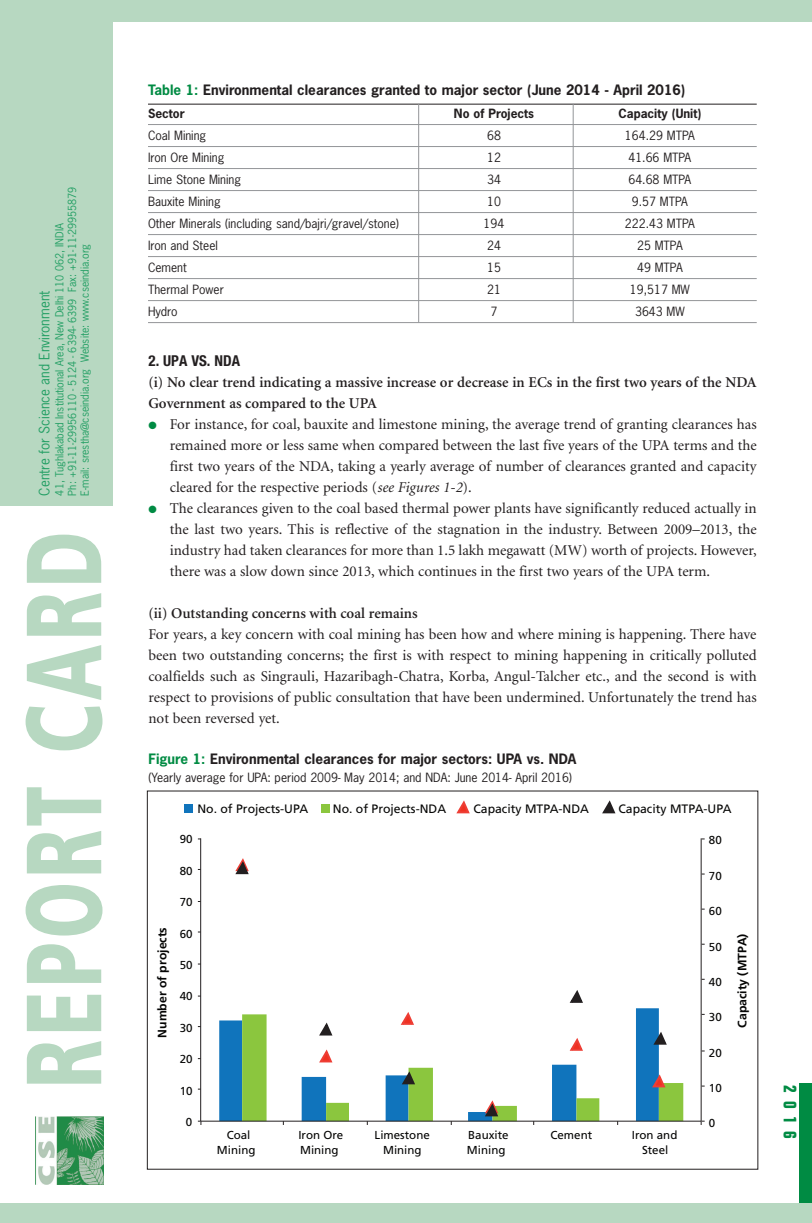
<style>
.page{position:relative;width:812px;height:1223px;background:#fff}
.page>*{position:absolute;margin:0;border:0;box-sizing:border-box;transform-origin:0 0}
.t1{font:900 106.5px "Frutiger";letter-spacing:.06em;color:#b7d8c1;scale:.68 1}
.t2{font:700 condensed 18px "Folio";color:#008b43}
.t3{font:15px/21px "Minion";color:#231f20;text-align:justify}
.t4{font:600 15px/21px "Minion";color:#231f20}
.t5{font:700 condensed 15px "Helvetica Neue LT Pro";color:#231f20}
.t6{font:700 13.5px "News Gothic";color:#231f20}
.t7{font:13.5px "News Gothic";color:#239f64}
.t8{font:12.15px "Frutiger";color:#050504}
.t9{font:700 12.15px "Frutiger";color:#050504}
.t10{font:12px "News Gothic";color:#231f20}
.t11{font:700 12px "News Gothic";color:#231f20}
.t12{font:11.55px/15px "Frutiger";color:#050504;text-align:center}
.t13{font:10.5px/12.6px "News Gothic";color:#239f64}
.s1{color:#008b43}
.s2{font-style:italic}
</style>
<div class="page">
<div style="left:0;top:0;width:811px;height:506px;background:#b7d8c1"></div>
<img style="left:36px;top:1116px;width:67px;height:68px">
<div style="left:113px;top:23px;width:698px;height:502px;background:#fff"></div>
<div style="left:798px;top:1084px;width:13px;height:125px;background:#008b43"></div>
<div style="left:0;top:1203px;width:811px;height:20px;background:#b7d8c1"></div>
<hr style="left:148px;top:104px;width:608px;height:1px;background:#231f20">
<hr style="left:148px;top:124px;width:608px;height:1px;background:#939598">
<hr style="left:148px;top:146px;width:608px;height:1px;background:#939598">
<hr style="left:148px;top:168px;width:608px;height:1px;background:#939598">
<hr style="left:148px;top:190px;width:608px;height:1px;background:#939598">
<hr style="left:148px;top:212px;width:608px;height:1px;background:#939598">
<hr style="left:148px;top:234px;width:608px;height:1px;background:#939598">
<hr style="left:148px;top:256px;width:608px;height:1px;background:#939598">
<hr style="left:148px;top:278px;width:608px;height:1px;background:#939598">
<hr style="left:148px;top:300px;width:608px;height:1px;background:#939598">
<hr style="left:148px;top:322px;width:608px;height:1px;background:#939598">
<hr style="left:572px;top:104px;width:1px;height:218px;background:#939598">
<hr style="left:418px;top:104px;width:1px;height:218px;background:#939598">
<svg style="left:219px;top:1008px;width:439px;height:113px"></svg>
<svg style="left:242px;top:1014px;width:441px;height:107px"></svg>
<hr style="left:700px;top:838px;width:1px;height:283px;background:#231f20">
<hr style="left:200px;top:838px;width:1px;height:283px;background:#231f20">
<hr style="left:201px;top:1121px;width:500px;height:1px;background:#231f20">
<div style="left:184px;top:804px;width:8px;height:8px;background:#1074bc"></div>
<div style="left:321px;top:804px;width:8px;height:8px;background:#8bc63e"></div>
<svg style="left:456px;top:800px;width:14px;height:14px"></svg>
<svg style="left:602px;top:800px;width:14px;height:14px"></svg>
<svg style="left:235px;top:858px;width:14px;height:17px"></svg>
<svg style="left:567px;top:1037px;width:17px;height:15px"></svg>
<svg style="left:650px;top:1074px;width:16px;height:14px"></svg>
<svg style="left:399px;top:1011px;width:16px;height:15px"></svg>
<svg style="left:317px;top:1049px;width:17px;height:14px"></svg>
<svg style="left:569px;top:990px;width:14px;height:13px"></svg>
<svg style="left:651px;top:1031px;width:17px;height:15px"></svg>
<svg style="left:400px;top:1071px;width:16px;height:14px"></svg>
<svg style="left:317px;top:1022px;width:17px;height:14px"></svg>
<svg style="left:483px;top:1100px;width:16px;height:17px"></svg>
<p class="t13" style="left:54px;top:495px;width:310px;rotate:-90deg">41, Tughlakabad Institutional Area, New Delhi 110 062, INDIA<br>Ph: +91-11-29956110 - 5124 - 6394- 6399 Fax: +91-11-29955879<br>E-mail: srestha@cseindia.org Website: www.cseindia.org</p>
<p class="t7" style="left:39px;top:495px;width:206px;rotate:-90deg">Centre for Science and Environment</p>
<h1 class="t1" style="left:21px;top:1088px;width:820px;rotate:-90deg">REPORT CARD</h1>
<p class="t6" style="left:148px;top:85px;width:538px"><span class="s1">Table 1:</span> Environmental clearances granted to major sector (June 2014 - April 2016)</p>
<p class="t11" style="left:148px;top:108px;width:38px">Sector</p>
<p class="t11" style="left:454px;top:108px;width:82px">No of Projects</p>
<p class="t11" style="left:618px;top:108px;width:84px">Capacity (Unit)</p>
<p class="t10" style="left:148px;top:130px;width:60px">Coal Mining</p>
<p class="t10" style="left:487px;top:130px;width:15px">68</p>
<p class="t10" style="left:625px;top:130px;width:71px">164.29 MTPA</p>
<p class="t10" style="left:148px;top:152px;width:78px">Iron Ore Mining</p>
<p class="t10" style="left:487px;top:152px;width:15px">12</p>
<p class="t10" style="left:628px;top:152px;width:64px">41.66 MTPA</p>
<p class="t10" style="left:148px;top:174px;width:95px">Lime Stone Mining</p>
<p class="t10" style="left:487px;top:174px;width:15px">34</p>
<p class="t10" style="left:628px;top:174px;width:64px">64.68 MTPA</p>
<p class="t10" style="left:148px;top:196px;width:74px">Bauxite Mining</p>
<p class="t10" style="left:487px;top:196px;width:15px">10</p>
<p class="t10" style="left:631px;top:196px;width:57px">9.57 MTPA</p>
<p class="t10" style="left:148px;top:218px;width:252px">Other Minerals (including sand/bajri/gravel/stone)</p>
<p class="t10" style="left:483px;top:218px;width:22px">194</p>
<p class="t10" style="left:624px;top:218px;width:71px">222.43 MTPA</p>
<p class="t10" style="left:148px;top:240px;width:71px">Iron and Steel</p>
<p class="t10" style="left:487px;top:240px;width:15px">24</p>
<p class="t10" style="left:637px;top:240px;width:47px">25 MTPA</p>
<p class="t10" style="left:148px;top:262px;width:40px">Cement</p>
<p class="t10" style="left:487px;top:262px;width:15px">15</p>
<p class="t10" style="left:637px;top:262px;width:47px">49 MTPA</p>
<p class="t10" style="left:148px;top:284px;width:77px">Thermal Power</p>
<p class="t10" style="left:487px;top:284px;width:15px">21</p>
<p class="t10" style="left:629px;top:284px;width:61px">19,517 MW</p>
<p class="t10" style="left:148px;top:306px;width:31px">Hydro</p>
<p class="t10" style="left:490px;top:306px;width:8px">7</p>
<p class="t10" style="left:635px;top:306px;width:51px">3643 MW</p>
<p class="t5" style="left:148px;top:352px;width:93px">2. UPA VS. NDA</p>
<p class="t4" style="left:148px;top:372px;width:609px">(i) No clear trend indicating a massive increase or decrease in ECs in the first two years of the NDA<br>Government as compared to the UPA</p>
<p class="t3" style="left:170px;top:414px;width:588px;text-indent:-21px"><span class="s1">●</span> For instance, for coal, bauxite and limestone mining, the average trend of granting clearances has remained more or less same when compared between the last five years of the UPA terms and the first two years of the NDA, taking a yearly average of number of clearances granted and capacity cleared for the respective periods (<span class="s2">see Figures 1-2</span>).</p>
<p class="t3" style="left:170px;top:498px;width:588px;text-indent:-21px"><span class="s1">●</span> The clearances given to the coal based thermal power plants have significantly reduced actually in the last two years. This is reflective of the stagnation in the industry. Between 2009–2013, the industry had taken clearances for more than 1.5 lakh megawatt (MW) worth of projects. However, there was a slow down since 2013, which continues in the first two years of the UPA term.</p>
<p class="t4" style="left:148px;top:603px;width:271px">(ii) Outstanding concerns with coal remains</p>
<p class="t3" style="left:148px;top:624px;width:609px">For years, a key concern with coal mining has been how and where mining is happening. There have been two outstanding concerns; the first is with respect to mining happening in critically polluted coalfields such as Singrauli, Hazaribagh-Chatra, Korba, Angul-Talcher etc., and the second is with respect to provisions of public consultation that have been undermined. Unfortunately the trend has not been reversed yet.</p>
<p class="t6" style="left:148px;top:754px;width:429px"><span class="s1">Figure 1:</span> Environmental clearances for major sectors: UPA vs. NDA</p>
<p class="t10" style="left:148px;top:773px;width:425px">(Yearly average for UPA: period 2009- May 2014; and NDA: June 2014- April 2016)</p>
<p class="t8" style="left:197px;top:804px;width:112px">No. of Projects-UPA</p>
<p class="t8" style="left:333px;top:804px;width:115px">No. of Projects-NDA</p>
<p class="t8" style="left:473px;top:804px;width:117px">Capacity MTPA-NDA</p>
<p class="t8" style="left:618px;top:804px;width:115px">Capacity MTPA-UPA</p>
<p class="t12" style="left:180px;top:833px;width:14px">90</p>
<p class="t12" style="left:708px;top:834px;width:14px">80</p>
<p class="t12" style="left:180px;top:864px;width:14px">80</p>
<p class="t12" style="left:708px;top:869px;width:14px">70</p>
<p class="t12" style="left:180px;top:895px;width:14px">70</p>
<p class="t12" style="left:708px;top:904px;width:14px">60</p>
<p class="t9" style="left:157px;top:1038px;width:112px;rotate:-90deg">Number of projects</p>
<p class="t9" style="left:737px;top:1028px;width:96px;rotate:-90deg">Capacity (MTPA)</p>
<p class="t12" style="left:180px;top:927px;width:14px">60</p>
<p class="t12" style="left:708px;top:940px;width:14px">50</p>
<p class="t12" style="left:180px;top:958px;width:14px">50</p>
<p class="t12" style="left:708px;top:975px;width:14px">40</p>
<p class="t12" style="left:180px;top:990px;width:14px">40</p>
<p class="t12" style="left:708px;top:1010px;width:14px">30</p>
<p class="t12" style="left:180px;top:1021px;width:14px">30</p>
<p class="t12" style="left:180px;top:1052px;width:14px">20</p>
<p class="t12" style="left:180px;top:1084px;width:14px">10</p>
<p class="t12" style="left:186px;top:1115px;width:8px">0</p>
<p class="t12" style="left:217px;top:1128px;width:40px">Coal<br>Mining</p>
<p class="t12" style="left:298px;top:1128px;width:46px;text-align:left">Iron Ore<br>Mining</p>
<p class="t12" style="left:374px;top:1128px;width:57px">Limestone<br>Mining</p>
<p class="t12" style="left:467px;top:1128px;width:43px;text-align:left">Bauxite<br>Mining</p>
<p class="t12" style="left:550px;top:1128px;width:43px">Cement</p>
<p class="t12" style="left:631px;top:1128px;width:47px">Iron and<br>Steel</p>
<p class="t12" style="left:708px;top:1046px;width:14px">20</p>
<p class="t12" style="left:708px;top:1081px;width:14px">10</p>
<p class="t12" style="left:708px;top:1117px;width:8px">0</p>
<p class="t2" style="left:796px;top:1085px;width:55px;rotate:90deg">2016</p>
</div>
